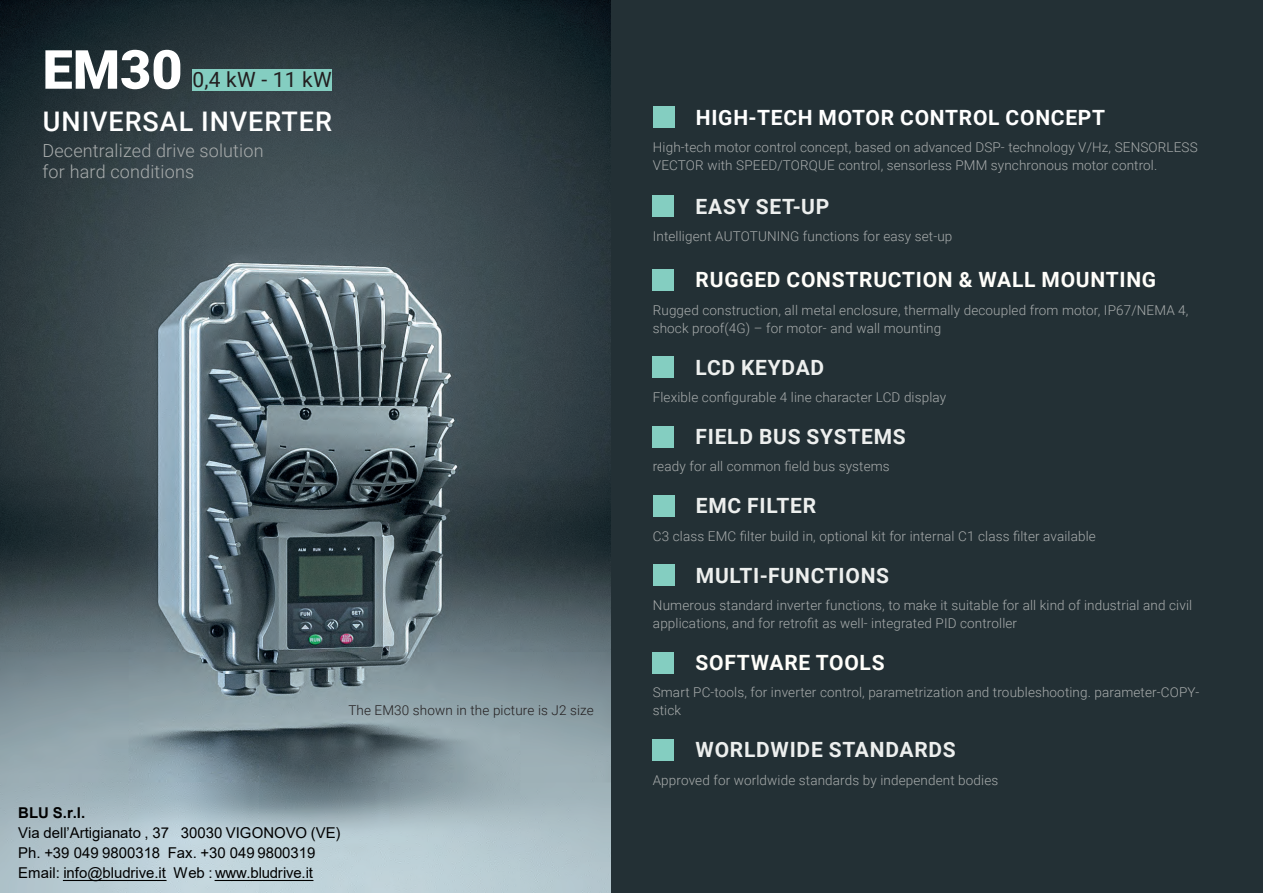
<style>
.page{position:relative;width:1263px;height:893px;background:#233035}
.page>*{position:absolute;margin:0;border:0;box-sizing:border-box;transform-origin:0 0}
.t1{font:900 54px "Roboto";color:#fff}
.t2{font:500 27px "Roboto";letter-spacing:.035em;color:#fff}
.t3{font:700 21px "Roboto";letter-spacing:.035em;color:#edefee}
.t4{font:700 21px "Roboto";letter-spacing:.035em;color:#fffefa}
.t5{font:700 21px "Roboto";letter-spacing:.035em;color:#fff}
.t6{font:21px "Roboto";color:#231f20}
.t7{font:300 18px/21px "Roboto";letter-spacing:.01em;color:#a8acac}
.t8{font:15px/20px "Arial";color:#000}
.t9{font:700 15px "Arial";color:#000}
.t10{font:300 13.5px/18px "Roboto";letter-spacing:.01em;color:#a8acac}
.t11{font:300 13.5px "Roboto";letter-spacing:.01em;color:#231f20}
</style>
<div class="page">
<img style="left:0;top:0;width:610px;height:893px">
<div style="left:653px;top:106px;width:21px;height:22px;background:#84cec1"></div>
<div style="left:653px;top:195px;width:21px;height:22px;background:#84cec1"></div>
<div style="left:653px;top:269px;width:21px;height:21px;background:#84cec1"></div>
<div style="left:653px;top:652px;width:21px;height:21px;background:#84cec1"></div>
<div style="left:653px;top:739px;width:21px;height:22px;background:#84cec1"></div>
<div style="left:653px;top:565px;width:21px;height:21px;background:#84cec1"></div>
<div style="left:653px;top:495px;width:21px;height:22px;background:#84cec1"></div>
<div style="left:653px;top:426px;width:21px;height:21px;background:#84cec1"></div>
<div style="left:653px;top:357px;width:21px;height:21px;background:#84cec1"></div>
<div style="left:192px;top:70px;width:140px;height:21px;background:#84cec1"></div>
<svg style="left:215px;top:880px;width:98px;height:1px"></svg>
<svg style="left:63px;top:880px;width:104px;height:1px"></svg>
<h1 class="t1" style="left:43px;top:32px;width:142px">EM30</h1>
<h3 class="t6" style="left:192px;top:65px;width:141px">0,4 kW - 11 kW</h3>
<h2 class="t2" style="left:43px;top:102px;width:290px">UNIVERSAL INVERTER</h2>
<h3 class="t7" style="left:43px;top:139px;width:223px">Decentralized drive solution for hard conditions</h3>
<p class="t11" style="left:348px;top:701px;width:247px">The EM30 shown in the picture is J2 size</p>
<p class="t9" style="left:18px;top:802px;width:68px">BLU S.r.l.</p>
<p class="t8" style="left:18px;top:823px;width:324px">Via dell’Artigianato , 37 30030 VIGONOVO (VE)<br>Ph. +39 049 9800318 Fax. +30 049 9800319<br>Email: info@bludrive.it Web : www.bludrive.it</p>
<h3 class="t5" style="left:696px;top:102px;width:411px">HIGH-TECH MOTOR CONTROL CONCEPT</h3>
<p class="t10" style="left:653px;top:137px;width:546px">High-tech motor control concept, based on advanced DSP- technology V/Hz, SENSORLESS<br>VECTOR with SPEED/TORQUE control, sensorless PMM synchronous motor control.</p>
<h3 class="t3" style="left:696px;top:191px;width:135px">EASY SET-UP</h3>
<p class="t10" style="left:653px;top:226px;width:301px">Intelligent AUTOTUNING functions for easy set-up</p>
<h3 class="t4" style="left:696px;top:265px;width:462px">RUGGED CONSTRUCTION &amp; WALL MOUNTING</h3>
<p class="t10" style="left:653px;top:300px;width:537px">Rugged construction, all metal enclosure, thermally decoupled from motor, IP67/NEMA 4, shock proof(4G) – for motor- and wall mounting</p>
<h3 class="t3" style="left:696px;top:352px;width:130px">LCD KEYDAD</h3>
<p class="t10" style="left:653px;top:388px;width:295px">Flexible configurable 4 line character LCD display</p>
<h3 class="t3" style="left:696px;top:422px;width:212px">FIELD BUS SYSTEMS</h3>
<p class="t10" style="left:653px;top:457px;width:239px">ready for all common field bus systems</p>
<h3 class="t3" style="left:696px;top:491px;width:122px">EMC FILTER</h3>
<p class="t10" style="left:653px;top:526px;width:444px">C3 class EMC filter build in, optional kit for internal C1 class filter available</p>
<h3 class="t3" style="left:696px;top:560px;width:195px">MULTI-FUNCTIONS</h3>
<p class="t10" style="left:653px;top:596px;width:541px">Numerous standard inverter functions, to make it suitable for all kind of industrial and civil applications, and for retrofit as well- integrated PID controller</p>
<h3 class="t4" style="left:696px;top:648px;width:190px">SOFTWARE TOOLS</h3>
<p class="t10" style="left:653px;top:683px;width:548px">Smart PC-tools, for inverter control, parametrization and troubleshooting. parameter-COPY&shy;stick</p>
<h3 class="t3" style="left:696px;top:735px;width:262px">WORLDWIDE STANDARDS</h3>
<p class="t10" style="left:653px;top:770px;width:347px">Approved for worldwide standards by independent bodies</p>
</div>
